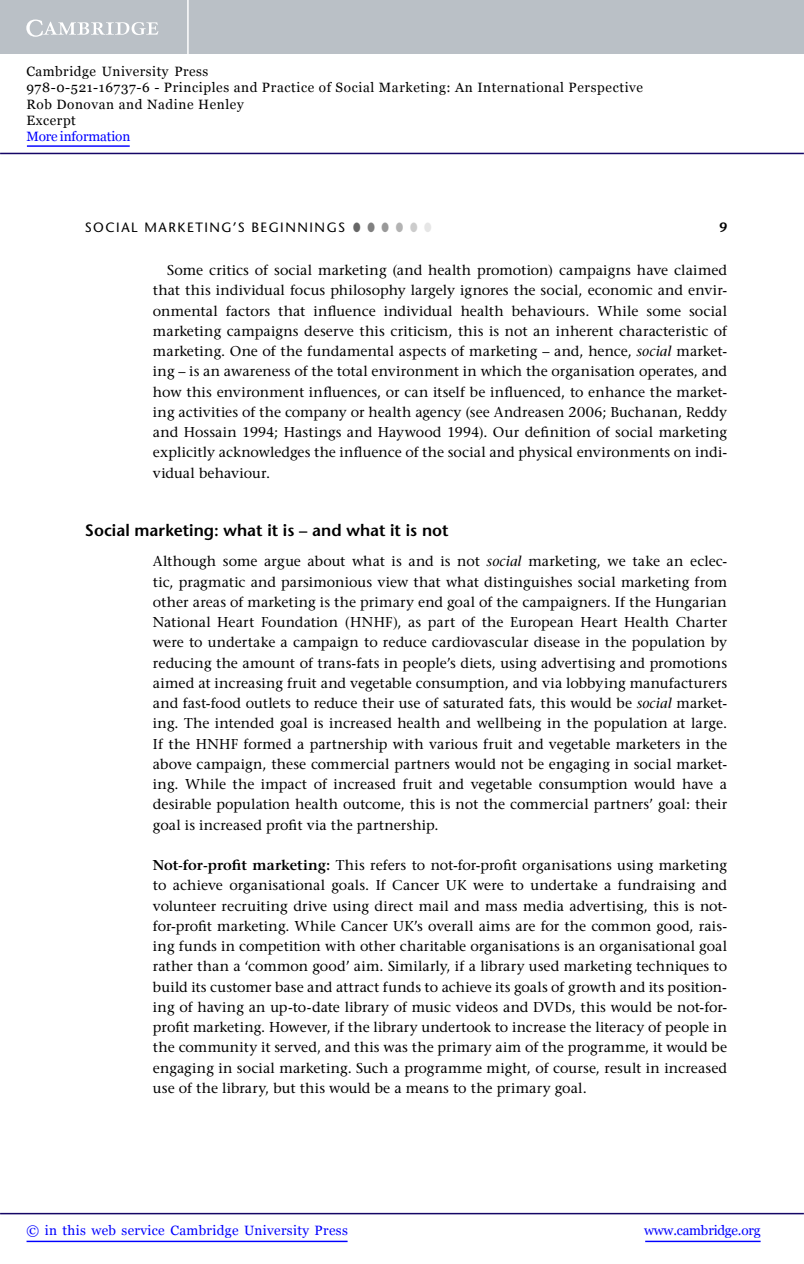
<style>
.page{position:relative;width:804px;height:1264px;background:#fff}
.page>*{position:absolute;margin:0;border:0;box-sizing:border-box;transform-origin:0 0}
.t1{font:600 16.5px "Stone Sans Std";color:#000}
.t2{font:500 14.25px/20.2px "Stone Serif Std";letter-spacing:.005em;color:#000;text-align:justify}
.t3{font:13.5px/16.2px "Georgia";letter-spacing:.045em;color:#000}
.t4{font:13.5px "Georgia";letter-spacing:.025em;color:#00f}
.t5{font:500 13.5px "Stone Sans Std";letter-spacing:.115em;color:#000}
.t6{font:13.5px "Georgia";letter-spacing:-.015em;color:#00f}
.t7{font:13.5px "Georgia";letter-spacing:-.01em;color:#00f}
.t8{font:600 13.5px "Stone Sans Std";color:#000}
.s1{color:#666}
.s2{color:#808080}
.s3{color:#999}
.s4{color:#b3b3b3}
.s5{color:#ccc}
.s6{color:#e6e6e6}
.s7{font-style:italic}
.s8{font-weight:600}
</style>
<div class="page">
<div style="left:0;top:0;width:804px;height:54px;background:#bac0c6"></div>
<svg style="left:26px;top:20px;width:132px;height:17px"></svg>
<hr style="left:187px;top:0;width:2px;height:54px;background:#fff">
<hr style="left:0;top:153px;width:804px;height:1px;background:#150666">
<hr style="left:27px;top:145px;width:103px;height:2px;background:#00f">
<hr style="left:645px;top:1240px;width:115px;height:2px;background:#00f">
<hr style="left:0;top:1212px;width:804px;height:2px;background:#150666">
<hr style="left:27px;top:1240px;width:320px;height:2px;background:#00f">
<p class="t3" style="left:26px;top:64px;width:618px">Cambridge University Press<br>978-0-521-16737-6 - Principles and Practice of Social Marketing: An International Perspective Rob Donovan and Nadine Henley<br>Excerpt</p>
<p class="t7" style="left:26px;top:128px;width:105px">More information</p>
<p class="t5" style="left:85px;top:221px;width:348px">SOCIAL MARKETING’S BEGINNINGS <span class="s1">●</span> <span class="s2">●</span> <span class="s3">●</span> <span class="s4">●</span> <span class="s5">●</span> <span class="s6">●</span></p>
<p class="t8" style="left:719px;top:221px;width:9px">9</p>
<p class="t2" style="left:153px;top:261px;width:576px;text-indent:14px">Some critics of social marketing (and health promotion) campaigns have claimed that this individual focus philosophy largely ignores the social, economic and envir&shy;onmental factors that influence individual health behaviours. While some social marketing campaigns deserve this criticism, this is not an inherent characteristic of marketing. One of the fundamental aspects of marketing – and, hence, <span class="s7">social</span> market&shy;ing – is an awareness of the total environment in which the organisation operates, and how this environment influences, or can itself be influenced, to enhance the market&shy;ing activities of the company or health agency (see Andreasen 2006 ; Buchanan, Reddy and Hossain 1994 ; Hastings and Haywood 1994 ). Our definition of social marketing explicitly acknowledges the influence of the social and physical environments on indi&shy;vidual behaviour.</p>
<p class="t1" style="left:85px;top:523px;width:365px">Social marketing: what it is – and what it is not</p>
<p class="t2" style="left:153px;top:552px;width:576px">Although some argue about what is and is not <span class="s7">social</span> marketing, we take an eclec&shy;tic, pragmatic and parsimonious view that what distinguishes social marketing from other areas of marketing is the primary end goal of the campaigners. If the Hungarian National Heart Foundation (HNHF), as part of the European Heart Health Charter were to undertake a campaign to reduce cardiovascular disease in the population by reducing the amount of trans-fats in people’s diets, using advertising and promotions aimed at increasing fruit and vegetable consumption, and via lobbying manufacturers and fast-food outlets to reduce their use of saturated fats, this would be <span class="s7">social</span> market&shy;ing. The intended goal is increased health and wellbeing in the population at large.<br>If the HNHF formed a partnership with various fruit and vegetable marketers in the above campaign, these commercial partners would not be engaging in social market&shy;ing. While the impact of increased fruit and vegetable consumption would have a desirable population health outcome, this is not the commercial partners’ goal: their goal is increased profit via the partnership.</p>
<p class="t2" style="left:153px;top:856px;width:576px"><span class="s8">Not-for-profit marketing:</span> This refers to not-for-profit organisations using marketing to achieve organisational goals. If Cancer UK were to undertake a fundraising and volunteer recruiting drive using direct mail and mass media advertising, this is not&shy;for-profit marketing. While Cancer UK’s overall aims are for the common good, rais&shy;ing funds in competition with other charitable organisations is an organisational goal rather than a ‘common good’ aim. Similarly, if a library used marketing techniques to build its customer base and attract funds to achieve its goals of growth and its position&shy;ing of having an up-to-date library of music videos and DVDs, this would be not-for&shy;profit marketing. However, if the library undertook to increase the literacy of people in the community it served, and this was the primary aim of the programme, it would be engaging in social marketing. Such a programme might, of course, result in increased use of the library, but this would be a means to the primary goal.</p>
<p class="t4" style="left:27px;top:1222px;width:323px">© in this web service Cambridge University Press</p>
<p class="t6" style="left:644px;top:1222px;width:118px">www.cambridge.org</p>
</div>
